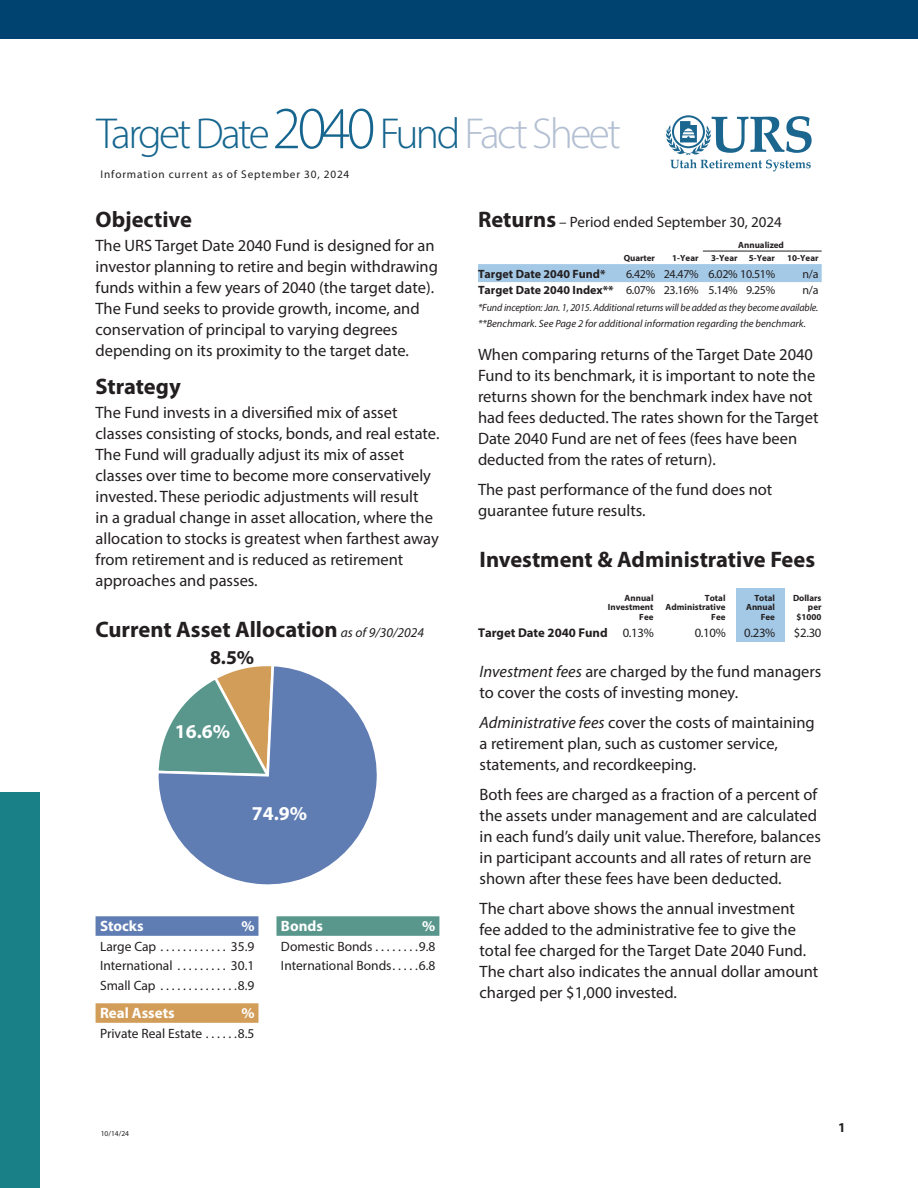
<style>
.page{position:relative;width:918px;height:1188px;background:#fff}
.page>*{position:absolute;margin:0;border:0;box-sizing:border-box;transform-origin:0 0}
.t1{font:300 43.5px "Myriad Pro";letter-spacing:-.06em;color:#15658e}
.t2{font:700 22.5px "Myriad Pro";color:#231f20}
.t3{font:700 19.65px "Myriad Pro";color:#fff}
.t4{font:700 19.65px "Myriad Pro";color:#231f20}
.t5{font:16.5px/21px "Myriad Pro";color:#231f20}
.t6{font:15px "Myriad Pro";color:#231f20}
.t7{font:700 15px "Myriad Pro";color:#fff}
.t8{font:13.5px/19.5px "Myriad Pro";color:#231f20}
.t9{font:700 13.5px "Myriad Pro";color:#231f20}
.t10{font:700 12.75px "Myriad Pro";color:#231f20}
.t11{font:12.75px "Myriad Pro";color:#231f20}
.t12{font:700 12px "Myriad Pro";color:#231f20}
.t13{font:12px "Myriad Pro";letter-spacing:-.025em;color:#231f20}
.t14{font:11.25px "Myriad Pro";letter-spacing:.075em;color:#231f20}
.t15{font:italic 10.5px "Myriad Pro";letter-spacing:-.01em;color:#231f20}
.t16{font:700 9px "Myriad Pro";color:#231f20}
.t17{font:7.5px "Myriad Pro";color:#231f20}
.s1{font-size:60px}
.s2{color:#b3bfd2}
.s3{font-weight:400;font-style:italic;font-size:13.5px}
.s4{font-weight:700;font-size:22.5px}
.s5{font-weight:400}
.s6{font-style:italic}
</style>
<div class="page">
<div style="left:96px;top:916px;width:162px;height:20px;background:#5f7cb3"></div>
<div style="left:96px;top:1003px;width:162px;height:20px;background:#d29d58"></div>
<div style="left:276px;top:916px;width:163px;height:20px;background:#59978d"></div>
<svg style="left:158px;top:666px;width:219px;height:219px"></svg>
<div style="left:478px;top:264px;width:344px;height:18px;background:#a4c9e7"></div>
<hr style="left:703px;top:251px;width:119px;height:1px;background:#231f20">
<div style="left:0;top:0;width:918px;height:39px;background:#004270"></div>
<div style="left:0;top:792px;width:39px;height:396px;background:#188086"></div>
<svg style="left:666px;top:115px;width:146px;height:56px"></svg>
<div style="left:737px;top:588px;width:48px;height:54px;background:#a4c9e7"></div>
<p class="t1" style="left:96px;top:108px;width:526px">Target Date <span class="s1">2040</span> Fund <span class="s2">Fact Sheet</span></p>
<p class="t14" style="left:101px;top:167px;width:250px">Information current as of September 30, 2024</p>
<p class="t2" style="left:96px;top:205px;width:98px">Objective</p>
<p class="t5" style="left:96px;top:235px;width:344px">The URS Target Date 2040 Fund is designed for an investor planning to retire and begin withdrawing funds within a few years of 2040 (the target date).<br>The Fund seeks to provide growth, income, and conservation of principal to varying degrees depending on its proximity to the target date.</p>
<p class="t2" style="left:96px;top:372px;width:87px">Strategy</p>
<p class="t5" style="left:96px;top:402px;width:345px">The Fund invests in a diversified mix of asset classes consisting of stocks, bonds, and real estate.<br>The Fund will gradually adjust its mix of asset classes over time to become more conservatively invested. These periodic adjustments will result<br>in a gradual change in asset allocation, where the allocation to stocks is greatest when farthest away from retirement and is reduced as retirement approaches and passes.</p>
<p class="t2" style="left:96px;top:615px;width:330px">Current Asset Allocation <span class="s3">as of 9/30/2024</span></p>
<p class="t4" style="left:210px;top:645px;width:46px">8.5%</p>
<p class="t3" style="left:175px;top:719px;width:57px">16.6%</p>
<p class="t3" style="left:252px;top:801px;width:57px">74.9%</p>
<p class="t7" style="left:100px;top:916px;width:45px">Stocks</p>
<p class="t7" style="left:241px;top:916px;width:15px">%</p>
<p class="t8" style="left:100px;top:936px;width:156px">Large Cap . . . . . . . . . . . . 35.9</p>
<p class="t8" style="left:100px;top:956px;width:156px">International . . . . . . . . . 30.1<br>Small Cap . . . . . . . . . . . . . 8.9</p>
<p class="t7" style="left:100px;top:1003px;width:76px">Real Assets</p>
<p class="t7" style="left:241px;top:1003px;width:15px">%</p>
<p class="t8" style="left:100px;top:1023px;width:156px">Private Real Estate . . . . . 8.5</p>
<p class="t7" style="left:281px;top:916px;width:44px">Bonds</p>
<p class="t7" style="left:422px;top:916px;width:15px">%</p>
<p class="t8" style="left:281px;top:936px;width:156px">Domestic Bonds . . . . . . . 9.8</p>
<p class="t8" style="left:281px;top:956px;width:156px">International Bonds . . . . 6.8</p>
<p class="t6" style="left:478px;top:213px;width:305px"><span class="s4">Returns</span> – Period ended September 30, 2024</p>
<p class="t16" style="left:738px;top:239px;width:47px">Annualized</p>
<p class="t16" style="left:624px;top:252px;width:33px">Quarter</p>
<p class="t16" style="left:672px;top:252px;width:28px">1-Year</p>
<p class="t16" style="left:711px;top:252px;width:28px">3-Year</p>
<p class="t16" style="left:749px;top:252px;width:28px">5-Year</p>
<p class="t16" style="left:787px;top:252px;width:33px">10-Year</p>
<p class="t12" style="left:478px;top:266px;width:129px">Target Date 2040 Fund*</p>
<p class="t13" style="left:626px;top:266px;width:151px">6.42% 24.47% 6.02% 10.51%</p>
<p class="t13" style="left:803px;top:266px;width:17px">n/a</p>
<p class="t12" style="left:478px;top:282px;width:299px">Target Date 2040 Index** <span class="s5">6.07% 23.16% 5.14% 9.25%</span></p>
<p class="t13" style="left:803px;top:283px;width:17px">n/a</p>
<p class="t15" style="left:478px;top:301px;width:342px">*Fund inception: Jan. 1, 2015. Additional returns will be added as they become available.</p>
<p class="t15" style="left:478px;top:317px;width:329px">**Benchmark. See Page 2 for additional information regarding the benchmark.</p>
<p class="t5" style="left:478px;top:344px;width:342px">When comparing returns of the Target Date 2040<br>Fund to its benchmark, it is important to note the returns shown for the benchmark index have not had fees deducted. The rates shown for the Target Date 2040 Fund are net of fees (fees have been deducted from the rates of return).</p>
<p class="t5" style="left:478px;top:479px;width:296px">The past performance of the fund does not guarantee future results.</p>
<p class="t2" style="left:480px;top:545px;width:337px">Investment &amp; Administrative Fees</p>
<p class="t16" style="left:625px;top:592px;width:30px">Annual</p>
<p class="t16" style="left:705px;top:592px;width:22px">Total</p>
<p class="t16" style="left:754px;top:592px;width:22px">Total</p>
<p class="t16" style="left:793px;top:592px;width:30px">Dollars</p>
<p class="t16" style="left:608px;top:601px;width:47px">Investment</p>
<p class="t16" style="left:666px;top:601px;width:61px">Administrative</p>
<p class="t16" style="left:746px;top:601px;width:30px">Annual</p>
<p class="t16" style="left:808px;top:601px;width:15px">per</p>
<p class="t16" style="left:639px;top:611px;width:16px">Fee</p>
<p class="t16" style="left:711px;top:611px;width:16px">Fee</p>
<p class="t16" style="left:761px;top:611px;width:16px">Fee</p>
<p class="t16" style="left:797px;top:611px;width:26px">$1000</p>
<p class="t10" style="left:478px;top:624px;width:177px">Target Date 2040 Fund <span class="s5">0.13%</span></p>
<p class="t11" style="left:695px;top:624px;width:33px">0.10%</p>
<p class="t11" style="left:744px;top:624px;width:33px">0.23%</p>
<p class="t11" style="left:794px;top:624px;width:29px">$2.30</p>
<p class="t5" style="left:480px;top:660px;width:343px"><span class="s6">Investment fees</span> are charged by the fund managers to cover the costs of investing money.</p>
<p class="t5" style="left:480px;top:711px;width:337px"><span class="s6">Administrative fees</span> cover the costs of maintaining a retirement plan, such as customer service, statements, and recordkeeping.</p>
<p class="t5" style="left:480px;top:783px;width:343px">Both fees are charged as a fraction of a percent of the assets under management and are calculated in each fund’s daily unit value. Therefore, balances in participant accounts and all rates of return are shown after these fees have been deducted.</p>
<p class="t5" style="left:480px;top:897px;width:340px">The chart above shows the annual investment fee added to the administrative fee to give the total fee charged for the Target Date 2040 Fund.<br>The chart also indicates the annual dollar amount charged per $1,000 invested.</p>
<p class="t17" style="left:101px;top:1128px;width:30px">10/14/24</p>
<p class="t9" style="left:838px;top:1118px;width:9px">1</p>
</div>
